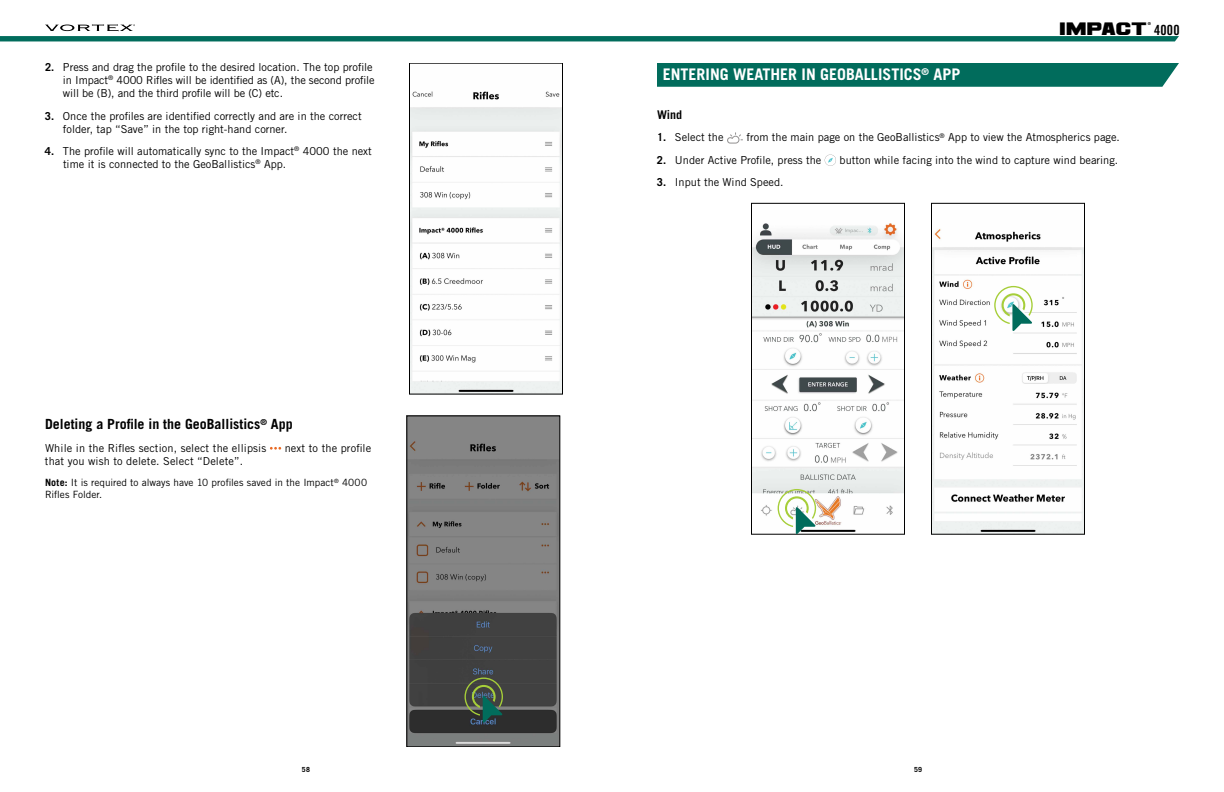
<style>
.page{position:relative;width:1224px;height:792px;background:#fff}
.page>*{position:absolute;margin:0;border:0;box-sizing:border-box;transform-origin:0 0}
.t1{font:700 16px "Trade Gothic LT Std";color:#fff}
.t2{font:700 14px "Trade Gothic LT Std";color:#000}
.t3{font:14px "Ash";letter-spacing:.01em;color:#000}
.t4{font:700 12px "Trade Gothic LT Std";color:#000}
.t5{font:11px/13.2px "Trade Gothic LT Std";color:#000}
.t6{font:10px/12px "Trade Gothic LT Std";color:#000}
.t7{font:700 7px "Trade Gothic LT Std";color:#000}
.t8{font:700 4px "Trade Gothic LT Std";color:#000}
.s1{font-weight:700}
.s2{font-family:"Trade Gothic LT Std Bd Cn 20"}
</style>
<div class="page">
<svg style="left:0;top:24px;width:1179px;height:17px"></svg>
<svg style="left:270px;top:447px;width:11px;height:3px"></svg>
<img style="left:411px;top:91px;width:150px;height:301px">
<div style="left:409px;top:63px;width:154px;height:331px;border:1px solid #000"></div>
<img style="left:409px;top:418px;width:149px;height:327px">
<div style="left:407px;top:416px;width:153px;height:331px;border:1px solid #000"></div>
<svg style="left:464px;top:678px;width:39px;height:45px;background:#445b48"></svg>
<div style="left:657px;top:63px;width:522px;height:24px;background:#016c5c"></div>
<svg style="left:727px;top:132px;width:16px;height:12px"></svg>
<svg style="left:825px;top:155px;width:11px;height:11px"></svg>
<img style="left:753px;top:223px;width:150px;height:309px">
<div style="left:751px;top:203px;width:154px;height:331px;border:1px solid #000"></div>
<svg style="left:778px;top:489px;width:38px;height:45px"></svg>
<img style="left:933px;top:229px;width:150px;height:303px">
<div style="left:931px;top:203px;width:154px;height:331px;border:1px solid #000"></div>
<svg style="left:994px;top:286px;width:39px;height:45px"></svg>
<p class="t5" style="left:63px;top:60px;width:313px;text-indent:-18px"><span class="s1">2.</span> Press and drag the profile to the desired location. The top profile in Impact<sup>®</sup> 4000 Rifles will be identified as (A), the second profile will be (B), and the third profile will be (C) etc.</p>
<p class="t5" style="left:63px;top:109px;width:300px;text-indent:-18px"><span class="s1">3.</span> Once the profiles are identified correctly and are in the correct folder, tap “Save” in the top right-hand corner.</p>
<p class="t5" style="left:63px;top:144px;width:310px;text-indent:-18px"><span class="s1">4.</span> The profile will automatically sync to the Impact<sup>®</sup> 4000 the next time it is connected to the GeoBallistics<sup>®</sup> App.</p>
<p class="t2" style="left:45px;top:416px;width:249px">Deleting a Profile in the GeoBallistics<sup>®</sup> App</p>
<p class="t5" style="left:45px;top:441px;width:223px">While in the Rifles section, select the ellipsis</p>
<p class="t5" style="left:285px;top:441px;width:88px">next to the profile</p>
<p class="t5" style="left:45px;top:454px;width:200px">that you wish to delete. Select “Delete”.</p>
<p class="t6" style="left:45px;top:476px;width:324px"><span class="s1">Note:</span> It is required to always have 10 profiles saved in the Impact<sup>®</sup> 4000<br>Rifles Folder.</p>
<p class="t8" style="left:1148px;top:21px;width:5px">®</p>
<p class="t3" style="left:1060px;top:21px;width:121px">IMPACT <span class="s2">4000</span></p>
<h1 class="t1" style="left:663px;top:65px;width:299px">ENTERING WEATHER IN GEOBALLISTICS<sup>®</sup> APP</h1>
<p class="t4" style="left:657px;top:108px;width:27px">Wind</p>
<p class="t5" style="left:657px;top:131px;width:68px"><span class="s1">1.</span> Select the</p>
<p class="t5" style="left:747px;top:131px;width:375px">from the main page on the GeoBallistics<sup>®</sup> App to view the Atmospherics page.</p>
<p class="t5" style="left:657px;top:153px;width:166px"><span class="s1">2.</span> Under Active Profile, press the</p>
<p class="t5" style="left:840px;top:153px;width:280px">button while facing into the wind to capture wind bearing.</p>
<p class="t5" style="left:657px;top:175px;width:128px"><span class="s1">3.</span> Input the Wind Speed.</p>
<p class="t7" style="left:302px;top:765px;width:10px">58</p>
<p class="t7" style="left:914px;top:765px;width:9px">59</p>
</div>
